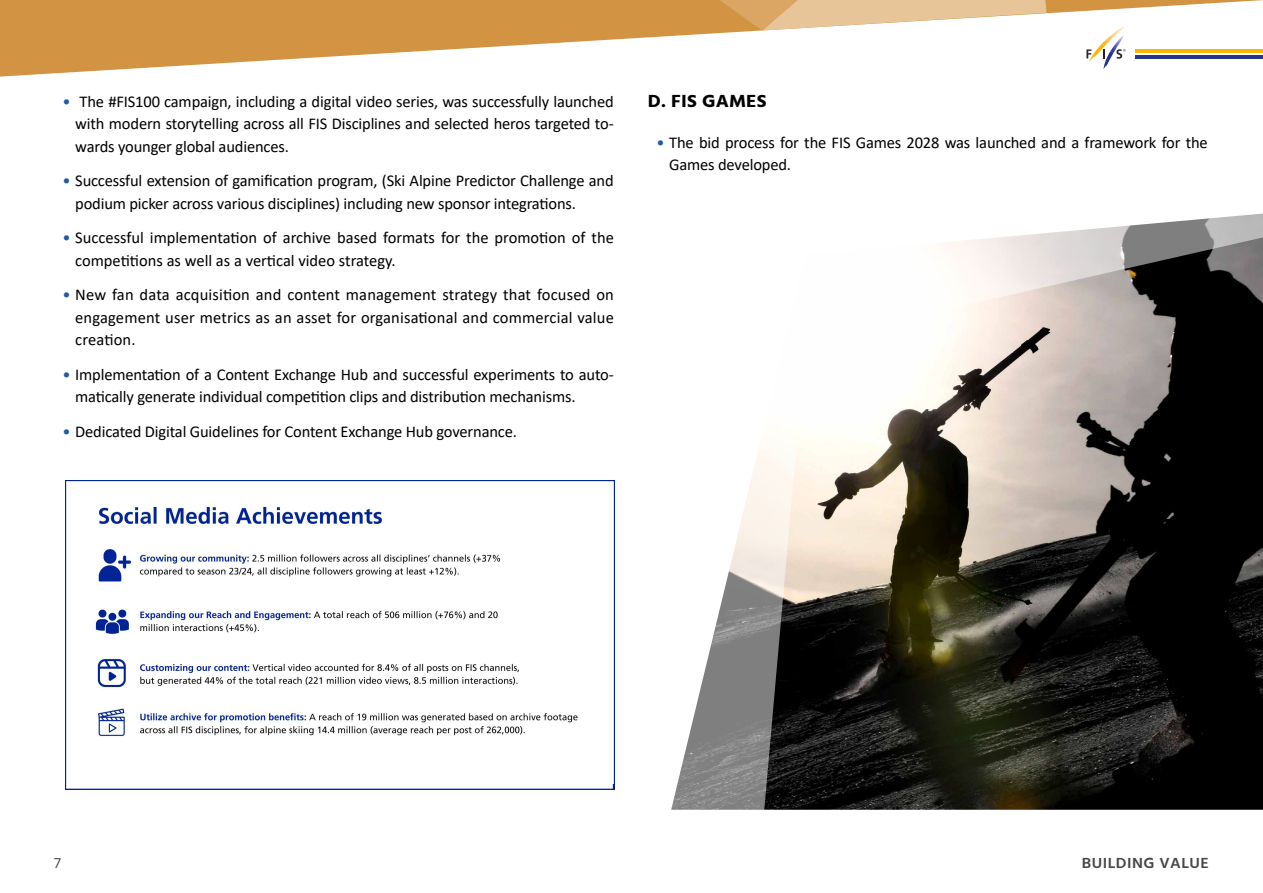
<style>
.page{position:relative;width:1263px;height:893px;background:#fff}
.page>*{position:absolute;margin:0;border:0;box-sizing:border-box;transform-origin:0 0}
.t1{font:700 18px "Hind";letter-spacing:.01em;color:#000;scale:1.06 1}
.t2{font:16.5px/22.5px "Calibri";letter-spacing:-.01em;color:#000}
.t3{font:600 15px "Hind";letter-spacing:.03em;color:#474746;scale:1.06 1}
.t4{font:15px "Hind";color:#474746}
.s1{color:#1f5ca6}
</style>
<div class="page">
<svg style="left:0;top:0;width:1263px;height:77px"></svg>
<svg style="left:449px;top:0;width:597px;height:31px;background:#dfb279"></svg>
<img style="left:817px;top:352px;width:446px;height:458px">
<svg style="left:671px;top:427px;width:146px;height:383px"></svg>
<svg style="left:940px;top:213px;width:323px;height:139px"></svg>
<img style="left:65px;top:480px;width:549px;height:305px">
<img style="left:65px;top:785px;width:549px;height:4px">
<p class="t2" style="left:75px;top:90px;width:540px;text-align:justify;text-indent:-13px"><span class="s1">•</span> The #FIS100 campaign, including a digital video series, was successfully launched with modern storytelling across all FIS Disciplines and selected heros targeted to&shy;wards younger global audiences.</p>
<p class="t2" style="left:75px;top:169px;width:540px;text-indent:-13px"><span class="s1">•</span> Successful extension of gamification program, (Ski Alpine Predictor Challenge and podium picker across various disciplines) including new sponsor integrations.</p>
<p class="t2" style="left:75px;top:226px;width:540px;text-indent:-13px"><span class="s1">•</span> Successful implementation of archive based formats for the promotion of the competitions as well as a vertical video strategy.</p>
<p class="t2" style="left:75px;top:283px;width:540px;text-align:justify;text-indent:-13px"><span class="s1">•</span> New fan data acquisition and content management strategy that focused on engagement user metrics as an asset for organisational and commercial value creation.</p>
<p class="t2" style="left:75px;top:363px;width:540px;text-indent:-13px"><span class="s1">•</span> Implementation of a Content Exchange Hub and successful experiments to auto&shy;matically generate individual competition clips and distribution mechanisms.</p>
<p class="t2" style="left:63px;top:420px;width:456px"><span class="s1">•</span> Dedicated Digital Guidelines for Content Exchange Hub governance.</p>
<p class="t1" style="left:648px;top:91px;width:113px">D. FIS GAMES</p>
<p class="t2" style="left:669px;top:131px;width:540px;text-indent:-13px"><span class="s1">•</span> The bid process for the FIS Games 2028 was launched and a framework for the<br>Games developed.</p>
<p class="t4" style="left:54px;top:853px;width:8px">7</p>
<p class="t3" style="left:1082px;top:854px;width:121px">BUILDING VALUE</p>
</div>
